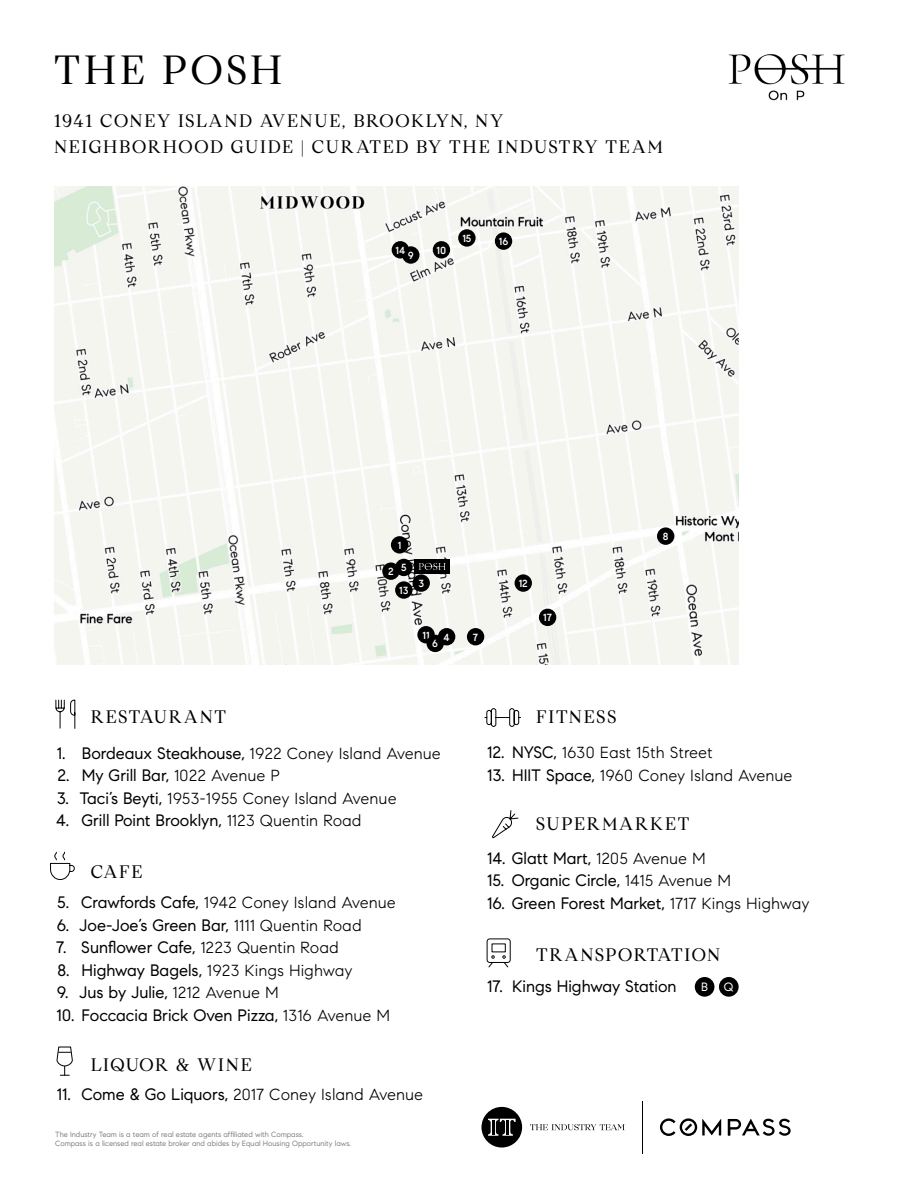
<style>
.page{position:relative;width:900px;height:1200px;background:#fff}
.page>*{position:absolute;margin:0;border:0;box-sizing:border-box;transform-origin:0 0}
.t1{font:40.5px "Compass Serif";letter-spacing:.1em;color:#000}
.t2{font:18px "Compass Serif";letter-spacing:.1em;color:#000}
.t3{font:18px "Compass Serif";letter-spacing:.08em;color:#000}
.t4{font:18px "Compass Serif";letter-spacing:.075em;color:#000}
.t5{font:16.5px "Compass Sans";color:#000}
.t6{font:300 16.5px "Compass Sans";color:#000}
.t7{font:12px "Compass Sans";color:#fff}
.t8{font:500 10.35px "Compass Sans";color:#fff}
.t9{font:7.5px/9px "Compass Sans";color:#808080}
.s1{font-weight:300}
.s2{font-weight:400}
</style>
<div class="page">
<img style="left:728px;top:54px;width:117px;height:46px">
<hr style="left:642px;top:1101px;width:1px;height:53px;background:#000">
<svg style="left:660px;top:1118px;width:61px;height:18px"></svg>
<svg style="left:728px;top:1119px;width:63px;height:17px"></svg>
<svg style="left:530px;top:1124px;width:95px;height:6px"></svg>
<svg style="left:481px;top:1107px;width:41px;height:41px"></svg>
<hr style="left:506px;top:1120px;width:3px;height:14px;background:#000">
<hr style="left:492px;top:1120px;width:3px;height:14px;background:#000">
<svg style="left:486px;top:938px;width:25px;height:30px"></svg>
<svg style="left:484px;top:708px;width:37px;height:19px"></svg>
<svg style="left:56px;top:1046px;width:17px;height:30px"></svg>
<svg style="left:492px;top:810px;width:27px;height:29px"></svg>
<svg style="left:55px;top:699px;width:21px;height:30px"></svg>
<svg style="left:50px;top:852px;width:25px;height:28px"></svg>
<div style="left:695px;top:977px;width:19px;height:20px;background:#000;border-radius:50%"></div>
<div style="left:719px;top:977px;width:20px;height:20px;background:#000;border-radius:50%"></div>
<img style="left:54px;top:187px;width:685px;height:477px">
<div style="left:415px;top:559px;width:35px;height:14px;background:#000"></div>
<svg style="left:419px;top:563px;width:27px;height:7px"></svg>
<div style="left:413px;top:574px;width:17px;height:18px;background:#000;border-radius:50%"></div>
<div style="left:395px;top:559px;width:18px;height:17px;background:#000;border-radius:50%"></div>
<div style="left:382px;top:562px;width:18px;height:18px;background:#000;border-radius:50%"></div>
<div style="left:395px;top:581px;width:18px;height:18px;background:#000;border-radius:50%"></div>
<div style="left:417px;top:626px;width:18px;height:17px;background:#000;border-radius:50%"></div>
<div style="left:427px;top:635px;width:17px;height:17px;background:#000;border-radius:50%"></div>
<div style="left:438px;top:628px;width:17px;height:17px;background:#000;border-radius:50%"></div>
<div style="left:467px;top:628px;width:17px;height:17px;background:#000;border-radius:50%"></div>
<div style="left:539px;top:609px;width:17px;height:17px;background:#000;border-radius:50%"></div>
<div style="left:515px;top:574px;width:17px;height:18px;background:#000;border-radius:50%"></div>
<div style="left:657px;top:527px;width:17px;height:18px;background:#000;border-radius:50%"></div>
<div style="left:495px;top:232px;width:17px;height:18px;background:#000;border-radius:50%"></div>
<div style="left:458px;top:229px;width:18px;height:18px;background:#000;border-radius:50%"></div>
<div style="left:433px;top:241px;width:17px;height:18px;background:#000;border-radius:50%"></div>
<div style="left:402px;top:246px;width:18px;height:18px;background:#000;border-radius:50%"></div>
<div style="left:392px;top:241px;width:17px;height:18px;background:#000;border-radius:50%"></div>
<div style="left:391px;top:536px;width:17px;height:18px;background:#000;border-radius:50%"></div>
<p class="t1" style="left:54px;top:45px;width:230px">THE POSH</p>
<p class="t2" style="left:54px;top:110px;width:451px">1941 CONEY ISLAND AVENUE, BROOKLYN, NY</p>
<p class="t2" style="left:54px;top:136px;width:611px">NEIGHBORHOOD GUIDE | CURATED BY THE INDUSTRY TEAM</p>
<p class="t8" style="left:396px;top:244px;width:11px">14</p>
<p class="t8" style="left:408px;top:249px;width:7px">9</p>
<p class="t8" style="left:437px;top:244px;width:11px">10</p>
<p class="t8" style="left:462px;top:232px;width:10px">15</p>
<p class="t8" style="left:499px;top:235px;width:11px">16</p>
<p class="t8" style="left:398px;top:539px;width:5px">1</p>
<p class="t8" style="left:388px;top:565px;width:7px">2</p>
<p class="t8" style="left:401px;top:561px;width:7px">5</p>
<p class="t8" style="left:399px;top:584px;width:11px">13</p>
<p class="t8" style="left:418px;top:577px;width:7px">3</p>
<p class="t8" style="left:423px;top:629px;width:9px">11</p>
<p class="t8" style="left:444px;top:631px;width:8px">4</p>
<p class="t8" style="left:473px;top:631px;width:7px">7</p>
<p class="t8" style="left:432px;top:637px;width:7px">6</p>
<p class="t8" style="left:519px;top:577px;width:11px">12</p>
<p class="t8" style="left:543px;top:611px;width:10px">17</p>
<p class="t8" style="left:663px;top:530px;width:7px">8</p>
<p class="t2" style="left:91px;top:706px;width:137px">RESTAURANT</p>
<p class="t5" style="left:57px;top:743px;width:386px">1. Bordeaux Steakhouse, <span class="s1">1922 Coney Island Avenue</span></p>
<p class="t5" style="left:57px;top:765px;width:224px">2. My Grill Bar, <span class="s1">1022 Avenue P</span></p>
<p class="t6" style="left:57px;top:788px;width:342px"><span class="s2">3. Taci’s Beyti,</span> 1953-1955 Coney Island Avenue</p>
<p class="t5" style="left:56px;top:810px;width:307px">4. Grill Point Brooklyn, <span class="s1">1123 Quentin Road</span></p>
<p class="t2" style="left:91px;top:860px;width:53px">CAFE</p>
<p class="t6" style="left:57px;top:893px;width:340px"><span class="s2">5. Crawfords Cafe,</span> 1942 Coney Island Avenue</p>
<p class="t5" style="left:57px;top:915px;width:306px">6. Joe-Joe’s Green Bar, <span class="s1">1111 Quentin Road</span></p>
<p class="t5" style="left:56px;top:938px;width:284px">7. Sunflower Cafe, <span class="s1">1223 Quentin Road</span></p>
<p class="t5" style="left:57px;top:960px;width:297px">8. Highway Bagels, <span class="s1">1923 Kings Highway</span></p>
<p class="t5" style="left:57px;top:983px;width:223px">9. Jus by Julie, <span class="s1">1212 Avenue M</span></p>
<p class="t5" style="left:57px;top:1005px;width:335px">10. Foccacia Brick Oven Pizza, <span class="s1">1316 Avenue M</span></p>
<p class="t4" style="left:91px;top:1054px;width:163px">LIQUOR &amp; WINE</p>
<p class="t6" style="left:57px;top:1085px;width:368px"><span class="s2">11. Come &amp; Go Liquors,</span> 2017 Coney Island Avenue</p>
<p class="t9" style="left:55px;top:1130px;width:297px">The Industry Team is a team of real estate agents affiliated with Compass.<br>Compass is a licensed real estate broker and abides by Equal Housing Opportunity laws.</p>
<p class="t2" style="left:536px;top:706px;width:82px">FITNESS</p>
<p class="t6" style="left:487px;top:743px;width:227px"><span class="s2">12. NYSC,</span> 1630 East 15th Street</p>
<p class="t6" style="left:487px;top:765px;width:307px"><span class="s2">13. HIIT Space,</span> 1960 Coney Island Avenue</p>
<p class="t2" style="left:536px;top:813px;width:155px">SUPERMARKET</p>
<p class="t5" style="left:487px;top:848px;width:220px">14. Glatt Mart, <span class="s1">1205 Avenue M</span></p>
<p class="t5" style="left:487px;top:870px;width:246px">15. Organic Circle, <span class="s1">1415 Avenue M</span></p>
<p class="t5" style="left:487px;top:893px;width:324px">16. Green Forest Market, <span class="s1">1717 Kings Highway</span></p>
<p class="t3" style="left:536px;top:944px;width:186px">TRANSPORTATION</p>
<p class="t5" style="left:487px;top:977px;width:191px">17. Kings Highway Station</p>
<p class="t7" style="left:701px;top:980px;width:8px">B</p>
<p class="t7" style="left:724px;top:980px;width:11px">Q</p>
</div>
